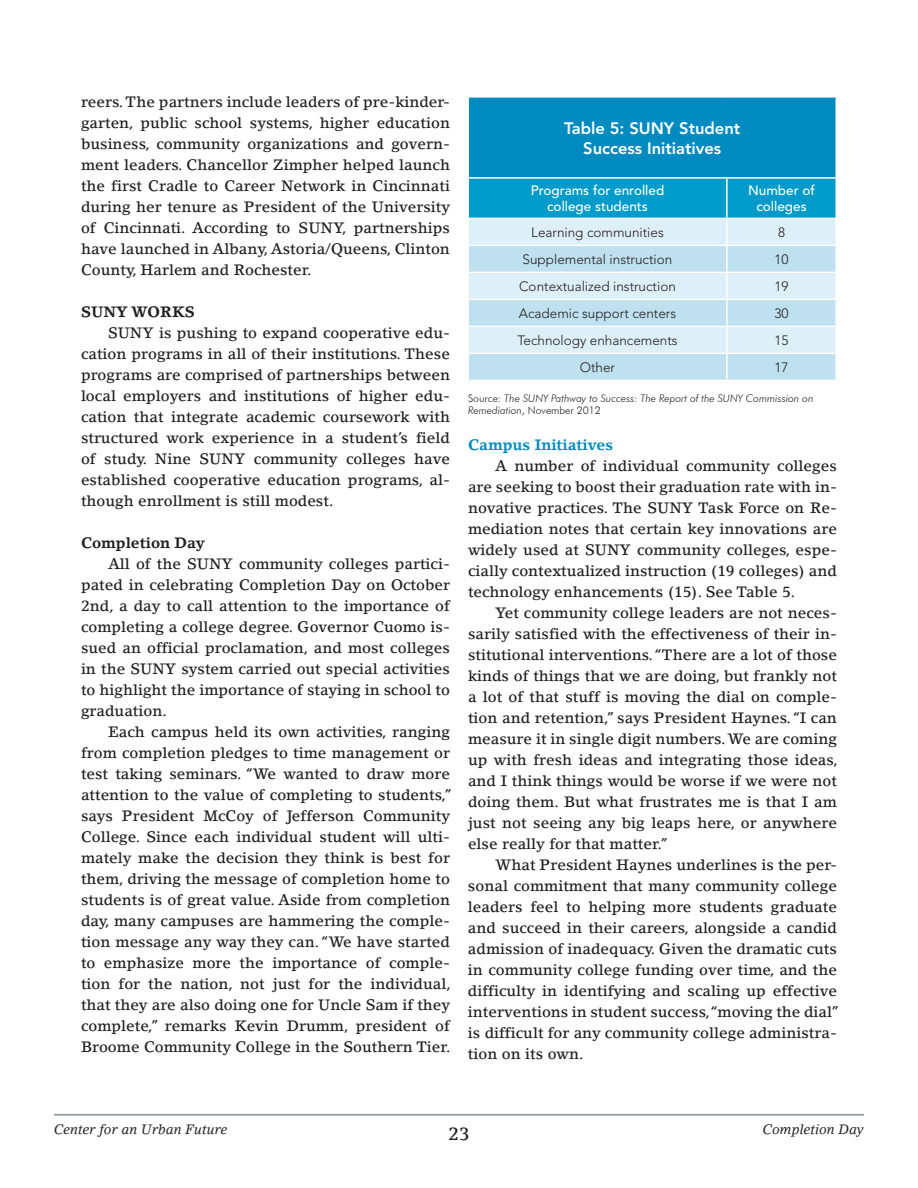
<style>
.page{position:relative;width:918px;height:1188px;background:#fff}
.page>*{position:absolute;margin:0;border:0;box-sizing:border-box;transform-origin:0 0}
.t1{font:500 18px "Lino Letter";color:#231f20}
.t2{font:800 16.5px/19.8px "Avenir LT Std";color:#fff;text-align:center}
.t3{font:500 15px/21px "Lino Letter";color:#231f20;text-align:justify}
.t4{font:700 15px "Lino Letter";color:#231f20}
.t5{font:700 15px "Lino Letter";color:#008bc0}
.t6{font:300 13.5px "Avenir LT Std";color:#231f20}
.t7{font:500 13.5px/16.2px "Avenir LT Std";color:#fff;text-align:center}
.t8{font:italic 13.5px "Lino Letter";color:#231f20}
.t9{font:italic 300 10.5px/12.6px "Futura BT";color:#231f20}
.s1{font-style:normal}
</style>
<div class="page">
<div style="left:468px;top:97px;width:368px;height:81px;background:#008bc0"></div>
<svg style="left:468px;top:179px;width:369px;height:201px;background:#a9daeb"></svg>
<hr style="left:467px;top:218px;width:260px;height:1px;background:#fff">
<hr style="left:727px;top:218px;width:110px;height:1px;background:#fff">
<hr style="left:467px;top:96px;width:260px;height:2px;background:#fff">
<hr style="left:467px;top:98px;width:2px;height:79px;background:#fff">
<hr style="left:727px;top:96px;width:110px;height:2px;background:#fff">
<hr style="left:467px;top:177px;width:260px;height:2px;background:#fff">
<hr style="left:727px;top:177px;width:110px;height:2px;background:#fff">
<hr style="left:54px;top:1114px;width:810px;height:1px;background:#939598">
<hr style="left:54px;top:1115px;width:810px;height:1px;background:#939598">
<p class="t3" style="left:81px;top:91px;width:371px">reers. The partners include leaders of pre-kinder&shy;garten, public school systems, higher education business, community organizations and govern&shy;ment leaders. Chancellor Zimpher helped launch the first Cradle to Career Network in Cincinnati during her tenure as President of the University of Cincinnati. According to SUNY, partnerships have launched in Albany, Astoria/Queens, Clinton County, Harlem and Rochester.</p>
<p class="t4" style="left:81px;top:302px;width:115px">SUNY WORKS</p>
<p class="t3" style="left:81px;top:322px;width:371px;text-indent:27px">SUNY is pushing to expand cooperative edu&shy;cation programs in all of their institutions. These programs are comprised of partnerships between local employers and institutions of higher edu&shy;cation that integrate academic coursework with structured work experience in a student’s field of study. Nine SUNY community colleges have established cooperative education programs, al&shy;though enrollment is still modest.</p>
<p class="t4" style="left:81px;top:533px;width:125px">Completion Day</p>
<p class="t3" style="left:81px;top:553px;width:371px;text-indent:27px">All of the SUNY community colleges partici&shy;pated in celebrating Completion Day on October 2nd, a day to call attention to the importance of completing a college degree. Governor Cuomo is&shy;sued an official proclamation, and most colleges in the SUNY system carried out special activities to highlight the importance of staying in school to graduation.</p>
<p class="t3" style="left:81px;top:721px;width:372px;text-indent:27px">Each campus held its own activities, ranging from completion pledges to time management or test taking seminars. “We wanted to draw more attention to the value of completing to students,” says President McCoy of Jefferson Community College. Since each individual student will ulti&shy;mately make the decision they think is best for them, driving the message of completion home to students is of great value. Aside from completion day, many campuses are hammering the comple&shy;tion message any way they can. “We have started to emphasize more the importance of comple&shy;tion for the nation, not just for the individual, that they are also doing one for Uncle Sam if they complete,” remarks Kevin Drumm, president of Broome Community College in the Southern Tier.</p>
<p class="t2" style="left:564px;top:118px;width:178px">Table 5: SUNY Student<br>Success Initiatives</p>
<p class="t7" style="left:531px;top:183px;width:135px">Programs for enrolled college students</p>
<p class="t7" style="left:748px;top:183px;width:68px">N umber of colleges</p>
<p class="t6" style="left:531px;top:224px;width:134px">Learning communities</p>
<p class="t6" style="left:778px;top:224px;width:9px">8</p>
<p class="t6" style="left:523px;top:251px;width:151px">Supplemental instruction</p>
<p class="t6" style="left:775px;top:251px;width:16px">10</p>
<p class="t6" style="left:519px;top:278px;width:158px">Contextualized instruction</p>
<p class="t6" style="left:775px;top:278px;width:16px">19</p>
<p class="t6" style="left:519px;top:305px;width:159px">Academic support centers</p>
<p class="t6" style="left:775px;top:305px;width:16px">30</p>
<p class="t6" style="left:517px;top:332px;width:162px">Technology enhancements</p>
<p class="t6" style="left:775px;top:332px;width:16px">15</p>
<p class="t6" style="left:580px;top:359px;width:37px">Other</p>
<p class="t6" style="left:775px;top:359px;width:16px">17</p>
<p class="t9" style="left:468px;top:392px;width:347px"><span class="s1">Source:</span> The SUNY Pathway to Success: The Report of the SUNY Commission on<br>Remediation<span class="s1">, November 2012</span></p>
<p class="t5" style="left:468px;top:435px;width:147px">Campus Initiatives</p>
<p class="t3" style="left:468px;top:455px;width:371px;text-indent:27px">A number of individual community colleges are seeking to boost their graduation rate with in&shy;novative practices. The SUNY Task Force on Re&shy;mediation notes that certain key innovations are widely used at SUNY community colleges, espe&shy;cially contextualized instruction (19 colleges) and technology enhancements (15). See Table 5.</p>
<p class="t3" style="left:468px;top:602px;width:371px;text-indent:27px">Yet community college leaders are not neces&shy;sarily satisfied with the effectiveness of their in&shy;stitutional interventions. “There are a lot of those kinds of things that we are doing, but frankly not a lot of that stuff is moving the dial on comple&shy;tion and retention,” says President Haynes. “I can measure it in single digit numbers. We are coming up with fresh ideas and integrating those ideas, and I think things would be worse if we were not doing them. But what frustrates me is that I am just not seeing any big leaps here, or anywhere else really for that matter.”</p>
<p class="t3" style="left:468px;top:854px;width:372px;text-indent:27px">What President Haynes underlines is the per&shy;sonal commitment that many community college leaders feel to helping more students graduate and succeed in their careers, alongside a candid admission of inadequacy. Given the dramatic cuts in community college funding over time, and the difficulty in identifying and scaling up effective interventions in student success, “moving the dial” is difficult for any community college administra&shy;tion on its own.</p>
<p class="t8" style="left:54px;top:1121px;width:175px">Center for an Urban Future</p>
<p class="t8" style="left:763px;top:1121px;width:103px">Completion Day</p>
<p class="t1" style="left:448px;top:1123px;width:23px">23</p>
</div>
